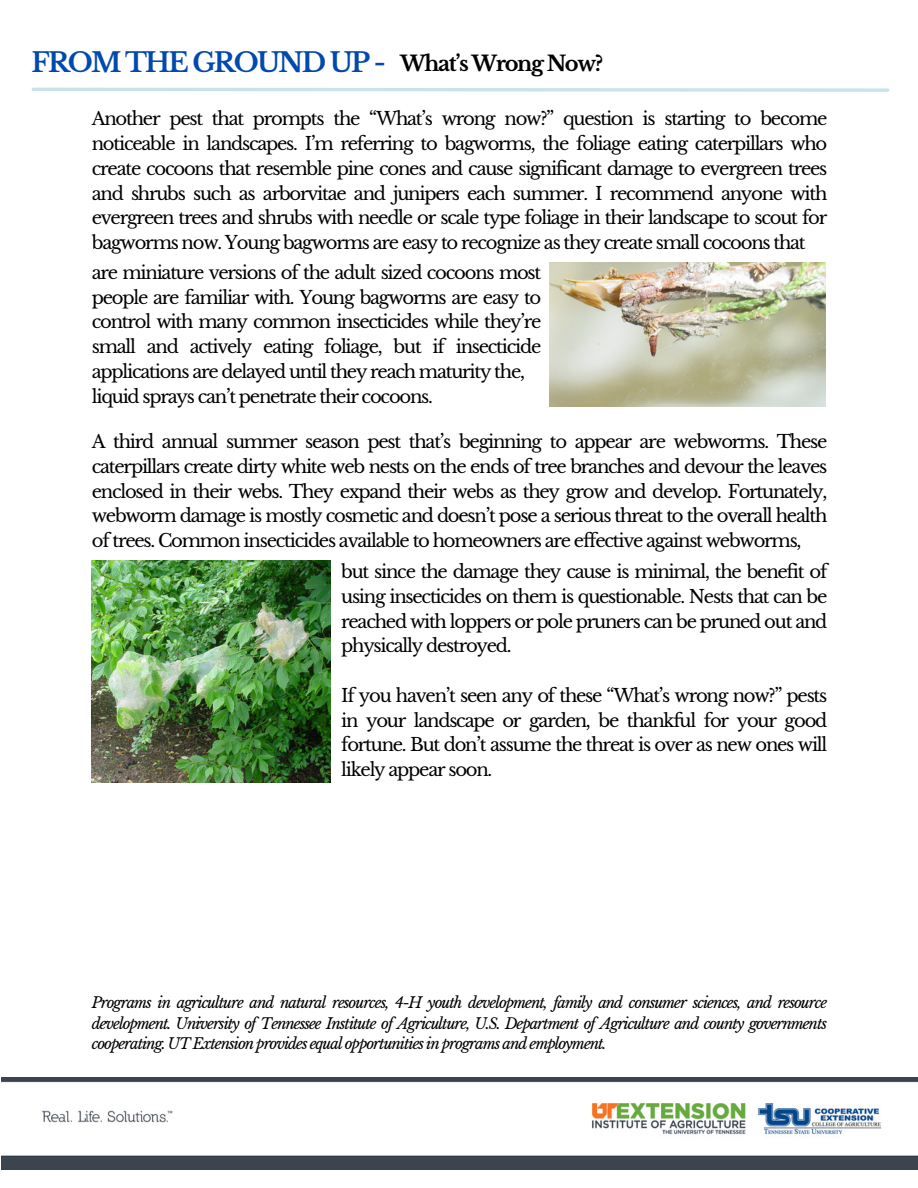
<style>
.page{position:relative;width:918px;height:1188px;background:#fff}
.page>*{position:absolute;margin:0;border:0;box-sizing:border-box;transform-origin:0 0}
.t1{font:700 26.55px "Libre Baskerville";letter-spacing:-.07em;color:#004aad}
.t2{font:700 21px "Libre Baskerville";letter-spacing:-.07em;color:#000}
.t3{font:18px/24.8px "Libre Baskerville";letter-spacing:-.07em;color:#000;text-align:justify}
.t4{font:italic 15px/20.2px "Libre Baskerville";letter-spacing:-.07em;color:#000;text-align:justify}
</style>
<div class="page">
<img style="left:1px;top:1077px;width:917px;height:93px">
<svg style="left:31px;top:87px;width:859px;height:5px"></svg>
<img style="left:549px;top:263px;width:277px;height:144px">
<img style="left:92px;top:561px;width:238px;height:222px">
<p class="t1" style="left:32px;top:46px;width:356px">FROM THE GROUND UP -</p>
<h3 class="t2" style="left:400px;top:51px;width:204px">What’s Wrong Now?</h3>
<h1 class="t3" style="left:92px;top:107px;width:737px">Another pest that prompts the “What’s wrong now?” question is starting to become noticeable in landscapes. I’m referring to bagworms, the foliage eating caterpillars who create cocoons that resemble pine cones and cause significant damage to evergreen trees and shrubs such as arborvitae and junipers each summer. I recommend anyone with evergreen trees and shrubs with needle or scale type foliage in their landscape to scout for bagworms now. Young bagworms are easy to recognize as they create small cocoons that</h1>
<p class="t3" style="left:92px;top:260px;width:451px;text-align:left">are miniature versions of the adult sized cocoons most people are familiar with. Young bagworms are easy to control with many common insecticides while they’re small and actively eating foliage, but if insecticide applications are delayed until they reach maturity the, liquid sprays can’t penetrate their cocoons.</p>
<h3 class="t3" style="left:92px;top:429px;width:737px">A third annual summer season pest that’s beginning to appear are webworms. These caterpillars create dirty white web nests on the ends of tree branches and devour the leaves enclosed in their webs. They expand their webs as they grow and develop. Fortunately, webworm damage is mostly cosmetic and doesn’t pose a serious threat to the overall health of trees. Common insecticides available to homeowners are effective against webworms,</h3>
<h3 class="t3" style="left:341px;top:559px;width:488px">but since the damage they cause is minimal, the benefit of using insecticides on them is questionable. Nests that can be reached with loppers or pole pruners can be pruned out and physically destroyed.</h3>
<p class="t3" style="left:341px;top:683px;width:488px">If you haven’t seen any of these “What’s wrong now?” pests in your landscape or garden, be thankful for your good fortune. But don’t assume the threat is over as new ones will likely appear soon.</p>
<p class="t4" style="left:92px;top:993px;width:737px">Programs in agriculture and natural resources, 4-H youth development, family and consumer sciences, and resource development. University of Tennessee Institute of Agriculture, U.S. Department of Agriculture and county governments cooperating. UT Extension provides equal opportunities in programs and employment.</p>
</div>
